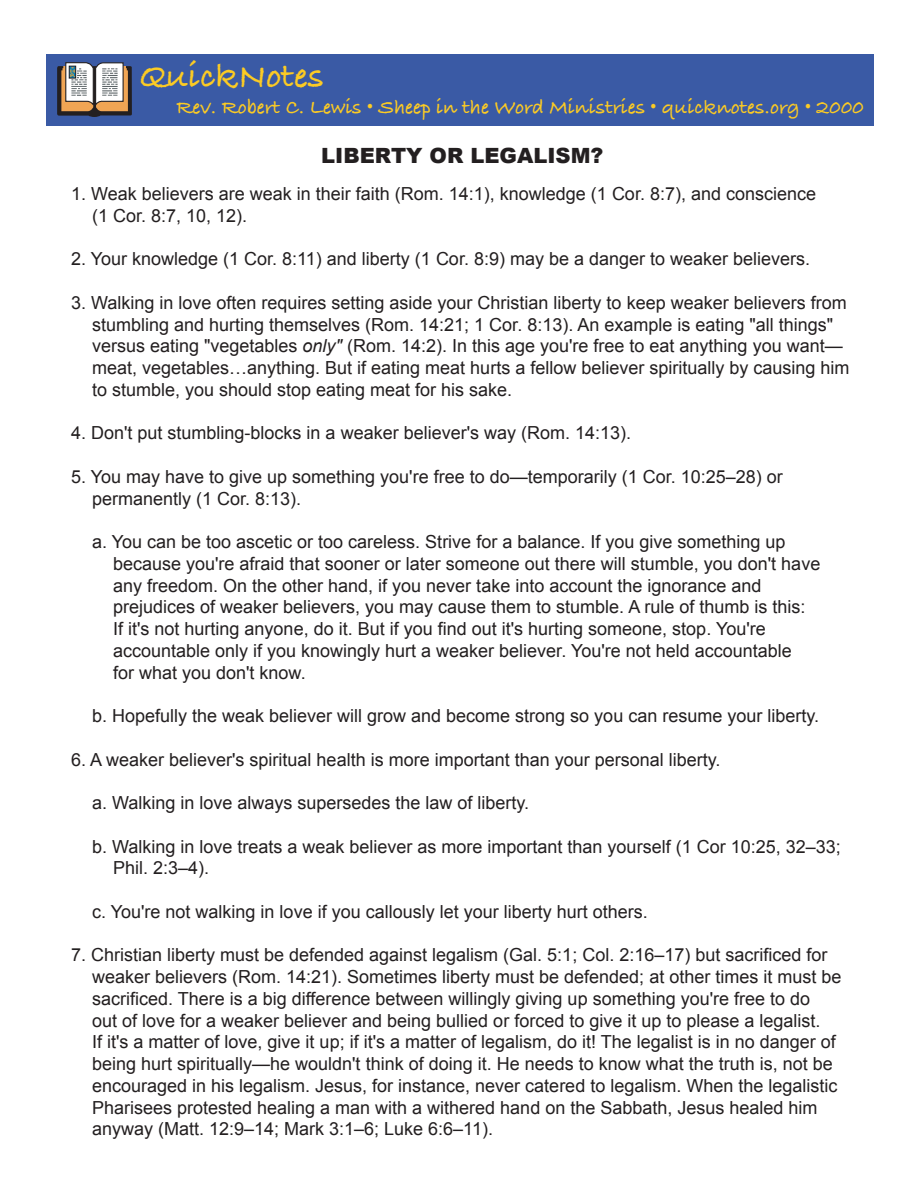
<style>
.page{position:relative;width:918px;height:1188px;background:#fff}
.page>*{position:absolute;margin:0;border:0;box-sizing:border-box;transform-origin:0 0}
.t1{font:36px "Bradley Hand ITCTT Bold";color:#fccb24}
.t2{font:21px "Bradley Hand ITCTT Bold";color:#fccb24}
.t3{font:900 21px "Arial";color:#231f20}
.t4{font:18px/21.8px "Arial";color:#231f20}
.s1{font-style:italic}
</style>
<div class="page">
<div style="left:46px;top:54px;width:828px;height:72px;background:#3a5aa5"></div>
<svg style="left:57px;top:62px;width:75px;height:55px;background:#a5988c"></svg>
<h1 class="t1" style="left:140px;top:48px;width:186px">QuickNotes</h1>
<p class="t2" style="left:176px;top:91px;width:689px">Rev. Robert C. Lewis • Sheep in the Word Ministries • quicknotes.org • 2000</p>
<p class="t3" style="left:321px;top:144px;width:284px">LIBERTY OR LEGALISM?</p>
<p class="t4" style="left:92px;top:183px;width:726px;text-indent:-21px">1. Weak believers are weak in their faith (Rom. 14:1), knowledge (1 Cor. 8:7), and conscience (1 Cor. 8:7, 10, 12).</p>
<p class="t4" style="left:71px;top:248px;width:741px">2. Your knowledge (1 Cor. 8:11) and liberty (1 Cor. 8:9) may be a danger to weaker believers.</p>
<p class="t4" style="left:92px;top:292px;width:759px;text-indent:-21px">3. Walking in love often requires setting aside your Christian liberty to keep weaker believers from stumbling and hurting themselves (Rom. 14:21; 1 Cor. 8:13). An example is eating "all things" versus eating "vegetables <span class="s1">only"</span> (Rom. 14:2). In this age you're free to eat anything you want— meat, vegetables…anything. But if eating meat hurts a fellow believer spiritually by causing him to stumble, you should stop eating meat for his sake.</p>
<p class="t4" style="left:71px;top:422px;width:562px">4. Don't put stumbling-blocks in a weaker believer's way (Rom. 14:13).</p>
<p class="t4" style="left:92px;top:466px;width:692px;text-indent:-21px">5. You may have to give up something you're free to do—temporarily (1 Cor. 10:25–28) or permanently (1 Cor. 8:13).</p>
<p class="t4" style="left:113px;top:531px;width:709px;text-indent:-21px">a. You can be too ascetic or too careless. Strive for a balance. If you give something up because you're afraid that sooner or later someone out there will stumble, you don't have any freedom. On the other hand, if you never take into account the ignorance and prejudices of weaker believers, you may cause them to stumble. A rule of thumb is this:<br>If it's not hurting anyone, do it. But if you find out it's hurting someone, stop. You're accountable only if you knowingly hurt a weaker believer. You're not held accountable<br>for what you don't know.</p>
<p class="t4" style="left:92px;top:705px;width:729px">b. Hopefully the weak believer will grow and become strong so you can resume your liberty.</p>
<p class="t4" style="left:71px;top:749px;width:651px">6. A weaker believer's spiritual health is more important than your personal liberty.</p>
<p class="t4" style="left:92px;top:792px;width:439px">a. Walking in love always supersedes the law of liberty.</p>
<p class="t4" style="left:113px;top:836px;width:729px;text-indent:-21px">b. Walking in love treats a weak believer as more important than yourself (1 Cor 10:25, 32–33;<br>Phil. 2:3–4).</p>
<p class="t4" style="left:92px;top:901px;width:557px">c. You're not walking in love if you callously let your liberty hurt others.</p>
<p class="t4" style="left:92px;top:944px;width:751px;text-indent:-21px">7. Christian liberty must be defended against legalism (Gal. 5:1; Col. 2:16–17) but sacrificed for weaker believers (Rom. 14:21). Sometimes liberty must be defended; at other times it must be sacrificed. There is a big difference between willingly giving up something you're free to do<br>out of love for a weaker believer and being bullied or forced to give it up to please a legalist.<br>If it's a matter of love, give it up; if it's a matter of legalism, do it! The legalist is in no danger of being hurt spiritually—he wouldn't think of doing it. He needs to know what the truth is, not be encouraged in his legalism. Jesus, for instance, never catered to legalism. When the legalistic Pharisees protested healing a man with a withered hand on the Sabbath, Jesus healed him anyway (Matt. 12:9–14; Mark 3:1–6; Luke 6:6–11).</p>
</div>
